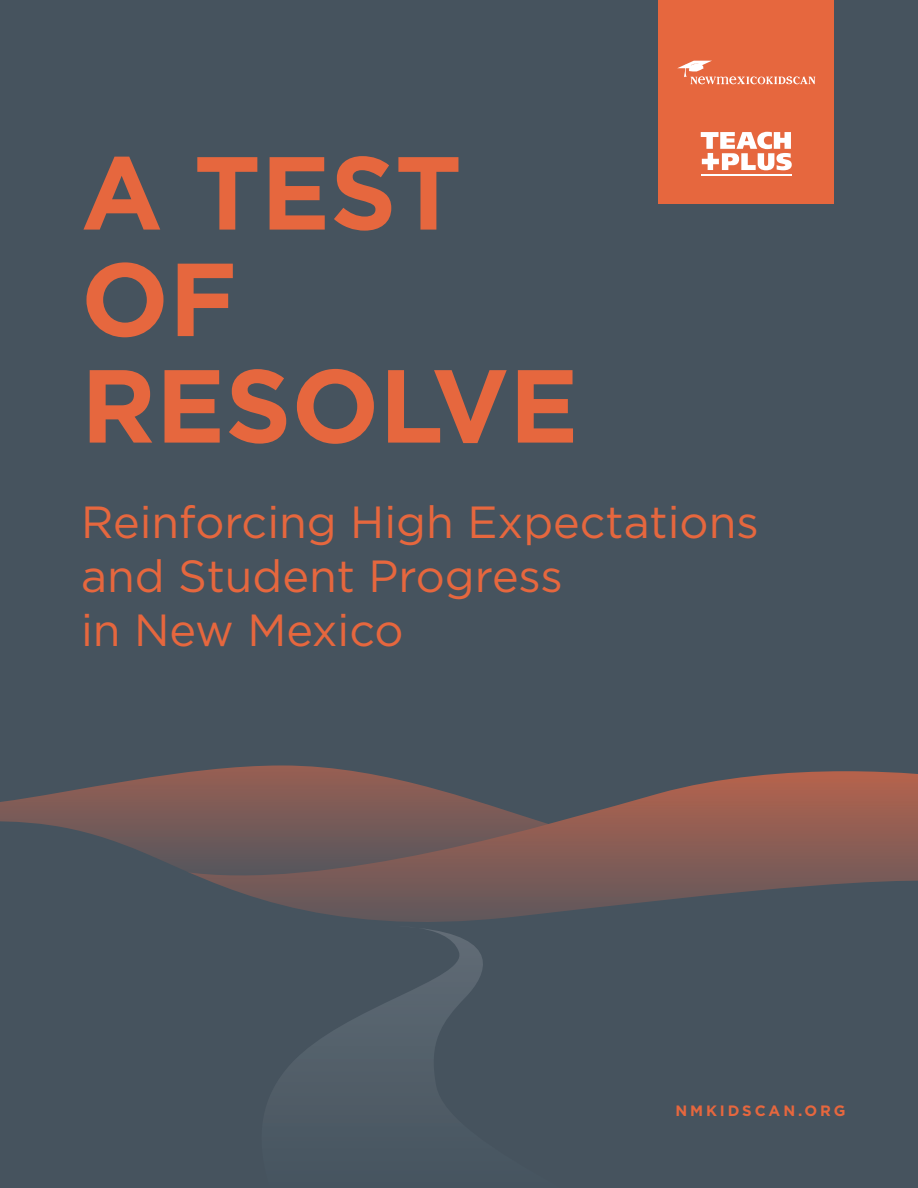
<style>
.page{position:relative;width:918px;height:1188px;background:#46535e}
.page>*{position:absolute;margin:0;border:0;box-sizing:border-box;transform-origin:0 0}
.t1{font:700 103.5px/106.5px "Gotham";color:#e6673e}
.t2{font:45px/54px "Gotham";color:#e6673e}
.t3{font:700 15px "Gotham";letter-spacing:.19em;color:#e6673e}
</style>
<div class="page">
<svg style="left:0;top:765px;width:352px;height:54px"></svg>
<svg style="left:36px;top:771px;width:882px;height:48px"></svg>
<svg style="left:0;top:819px;width:918px;height:103px"></svg>
<svg style="left:272px;top:929px;width:211px;height:164px"></svg>
<div style="left:658px;top:0;width:176px;height:203px;background:#e6673e"></div>
<svg style="left:677px;top:60px;width:139px;height:25px"></svg>
<svg style="left:701px;top:132px;width:91px;height:38px"></svg>
<hr style="left:701px;top:175px;width:90px;height:1px;background:#fff">
<p class="t1" style="left:81px;top:139px;width:499px">A TEST<br>OF<br>RESOLVE</p>
<p class="t2" style="left:81px;top:494px;width:679px">Reinforcing High Expectations and Student Progress</p>
<p class="t2" style="left:81px;top:602px;width:324px">in New Mexico</p>
<p class="t3" style="left:676px;top:1100px;width:172px">NMKIDSCAN.ORG</p>
</div>
